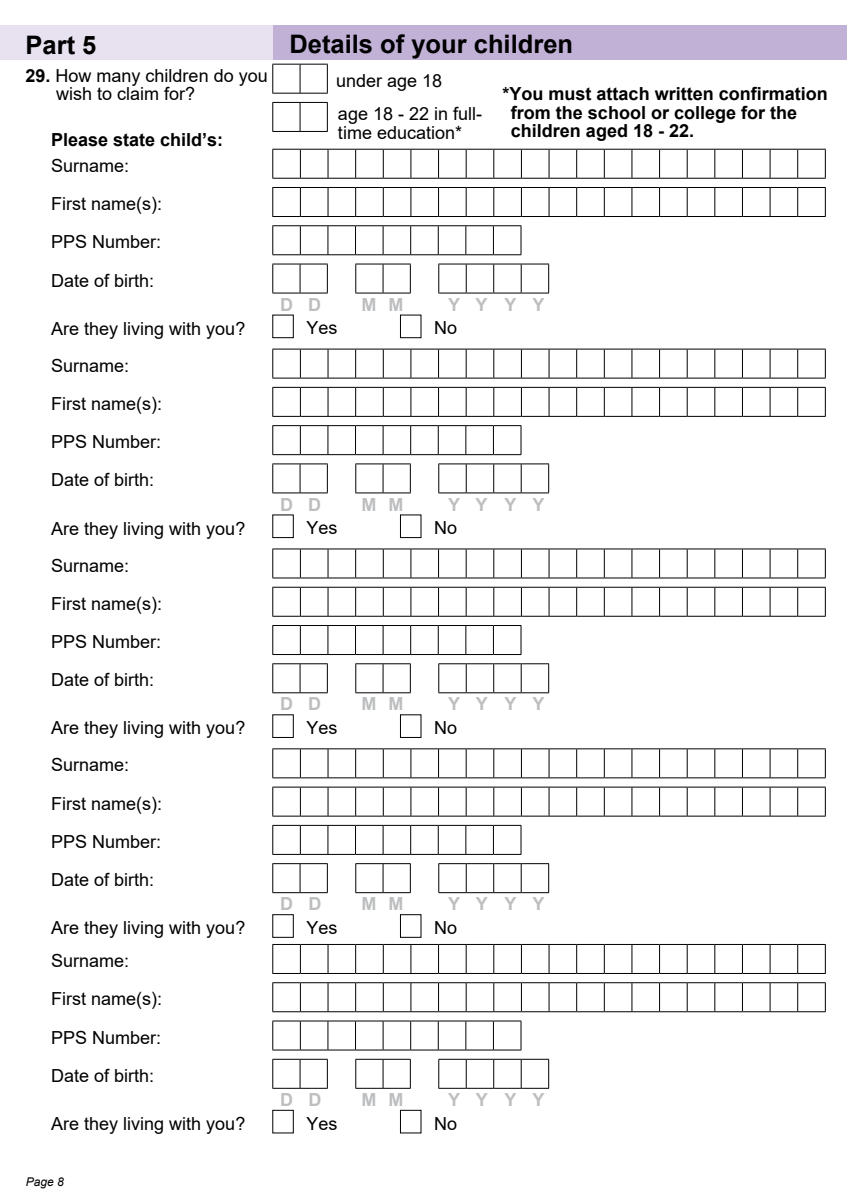
<style>
.page{position:relative;width:847px;height:1195px;background:#fff}
.page>*{position:absolute;margin:0;border:0;box-sizing:border-box;transform-origin:0 0}
.t1{font:700 25.5px "Arial";color:#000}
.t2{font:18px/18.8px "Arial";color:#000}
.t3{font:700 18px/18.8px "Arial";color:#000}
.t4{font:700 18px "Arial";color:#bcbec0}
.t5{font:italic 12px "Arial";color:#000}
.s1{font-weight:700}
</style>
<div class="page">
<div style="left:272px;top:26px;width:574px;height:34px;background:#c1b1d7"></div>
<div style="left:0;top:26px;width:272px;height:34px;background:#e7e1f0"></div>
<svg style="left:272px;top:102px;width:56px;height:30px"></svg>
<svg style="left:272px;top:64px;width:56px;height:30px"></svg>
<svg style="left:272px;top:225px;width:249px;height:30px"></svg>
<svg style="left:272px;top:149px;width:553px;height:30px"></svg>
<svg style="left:272px;top:187px;width:553px;height:30px"></svg>
<svg style="left:272px;top:264px;width:56px;height:30px"></svg>
<svg style="left:355px;top:264px;width:56px;height:30px"></svg>
<svg style="left:438px;top:264px;width:111px;height:30px"></svg>
<div style="left:400px;top:315px;width:21px;height:23px;border:1px solid #000"></div>
<svg style="left:272px;top:425px;width:249px;height:30px"></svg>
<svg style="left:272px;top:349px;width:553px;height:30px"></svg>
<svg style="left:272px;top:387px;width:553px;height:30px"></svg>
<svg style="left:272px;top:463px;width:56px;height:30px"></svg>
<svg style="left:355px;top:463px;width:56px;height:30px"></svg>
<svg style="left:438px;top:463px;width:111px;height:30px"></svg>
<div style="left:400px;top:514px;width:21px;height:24px;border:1px solid #000"></div>
<svg style="left:272px;top:625px;width:249px;height:30px"></svg>
<svg style="left:272px;top:548px;width:553px;height:31px"></svg>
<svg style="left:272px;top:587px;width:553px;height:30px"></svg>
<svg style="left:272px;top:663px;width:56px;height:30px"></svg>
<svg style="left:355px;top:663px;width:56px;height:30px"></svg>
<svg style="left:438px;top:663px;width:111px;height:30px"></svg>
<div style="left:400px;top:714px;width:21px;height:24px;border:1px solid #000"></div>
<svg style="left:272px;top:825px;width:249px;height:30px"></svg>
<svg style="left:272px;top:748px;width:553px;height:30px"></svg>
<svg style="left:272px;top:787px;width:553px;height:30px"></svg>
<svg style="left:272px;top:863px;width:56px;height:30px"></svg>
<svg style="left:355px;top:863px;width:56px;height:30px"></svg>
<svg style="left:438px;top:863px;width:111px;height:30px"></svg>
<div style="left:272px;top:914px;width:21px;height:24px;border:1px solid #000"></div>
<div style="left:400px;top:914px;width:21px;height:24px;border:1px solid #000"></div>
<svg style="left:272px;top:1020px;width:249px;height:30px"></svg>
<svg style="left:272px;top:944px;width:553px;height:30px"></svg>
<svg style="left:272px;top:982px;width:553px;height:30px"></svg>
<svg style="left:272px;top:1059px;width:56px;height:30px"></svg>
<svg style="left:355px;top:1059px;width:56px;height:30px"></svg>
<svg style="left:438px;top:1059px;width:111px;height:30px"></svg>
<div style="left:400px;top:1110px;width:21px;height:23px;border:1px solid #000"></div>
<h1 class="t1" style="left:26px;top:36px;width:72px">Part 5</h1>
<h1 class="t1" style="left:289px;top:34px;width:285px">Details of your children</h1>
<p class="t2" style="left:56px;top:68px;width:213px;text-indent:-31px"><span class="s1">29.</span> How many children do you wish to claim for?</p>
<p class="t2" style="left:336px;top:65px;width:147px;line-height:33.2px">under age 18<br>age 18 - 22 in full-</p>
<p class="t2" style="left:338px;top:125px;width:126px">time education*</p>
<p class="t3" style="left:51px;top:132px;width:174px">Please state child’s:</p>
<p class="t2" style="left:51px;top:158px;width:80px">Surname:</p>
<p class="t2" style="left:51px;top:196px;width:113px">First name(s):</p>
<p class="t2" style="left:51px;top:234px;width:112px">PPS Number:</p>
<p class="t3" style="left:510px;top:86px;width:318px;text-indent:-8px">*You must attach written confirmation from the school or college for the children aged 18 - 22.</p>
<p class="t2" style="left:51px;top:273px;width:105px">Date of birth:</p>
<p class="t2" style="left:51px;top:321px;width:196px">Are they living with you?</p>
<p class="t2" style="left:306px;top:320px;width:33px">Yes</p>
<p class="t2" style="left:434px;top:320px;width:25px">No</p>
<p class="t2" style="left:51px;top:358px;width:80px">Surname:</p>
<p class="t4" style="left:280px;top:297px;width:43px">D D</p>
<p class="t4" style="left:361px;top:297px;width:43px">M M</p>
<p class="t4" style="left:448px;top:297px;width:98px">Y Y Y Y</p>
<p class="t2" style="left:51px;top:396px;width:113px">First name(s):</p>
<p class="t2" style="left:51px;top:434px;width:112px">PPS Number:</p>
<p class="t2" style="left:51px;top:472px;width:105px">Date of birth:</p>
<p class="t2" style="left:51px;top:520px;width:196px">Are they living with you?</p>
<p class="t2" style="left:306px;top:520px;width:33px">Yes</p>
<p class="t2" style="left:434px;top:520px;width:25px">No</p>
<p class="t2" style="left:51px;top:557px;width:80px">Surname:</p>
<p class="t4" style="left:280px;top:497px;width:43px">D D</p>
<p class="t4" style="left:361px;top:497px;width:43px">M M</p>
<p class="t4" style="left:448px;top:497px;width:98px">Y Y Y Y</p>
<p class="t2" style="left:51px;top:596px;width:113px">First name(s):</p>
<p class="t2" style="left:51px;top:634px;width:112px">PPS Number:</p>
<p class="t2" style="left:51px;top:672px;width:105px">Date of birth:</p>
<p class="t2" style="left:51px;top:720px;width:196px">Are they living with you?</p>
<p class="t2" style="left:306px;top:720px;width:33px">Yes</p>
<p class="t2" style="left:434px;top:720px;width:25px">No</p>
<p class="t2" style="left:51px;top:757px;width:80px">Surname:</p>
<p class="t4" style="left:280px;top:697px;width:43px">D D</p>
<p class="t4" style="left:361px;top:697px;width:43px">M M</p>
<p class="t4" style="left:448px;top:697px;width:98px">Y Y Y Y</p>
<p class="t2" style="left:51px;top:796px;width:113px">First name(s):</p>
<p class="t2" style="left:51px;top:834px;width:112px">PPS Number:</p>
<p class="t2" style="left:51px;top:872px;width:105px">Date of birth:</p>
<p class="t2" style="left:51px;top:920px;width:196px">Are they living with you?</p>
<p class="t2" style="left:306px;top:920px;width:33px">Yes</p>
<p class="t2" style="left:434px;top:920px;width:25px">No</p>
<p class="t2" style="left:51px;top:953px;width:80px">Surname:</p>
<p class="t4" style="left:280px;top:897px;width:43px">D D</p>
<p class="t4" style="left:361px;top:897px;width:43px">M M</p>
<p class="t4" style="left:448px;top:897px;width:98px">Y Y Y Y</p>
<p class="t2" style="left:51px;top:991px;width:113px">First name(s):</p>
<p class="t2" style="left:51px;top:1029px;width:112px">PPS Number:</p>
<p class="t2" style="left:51px;top:1068px;width:105px">Date of birth:</p>
<p class="t2" style="left:51px;top:1116px;width:196px">Are they living with you?</p>
<p class="t2" style="left:306px;top:1115px;width:33px">Yes</p>
<p class="t2" style="left:434px;top:1115px;width:25px">No</p>
<p class="t4" style="left:280px;top:1093px;width:43px">D D</p>
<p class="t4" style="left:361px;top:1093px;width:43px">M M</p>
<p class="t4" style="left:448px;top:1093px;width:98px">Y Y Y Y</p>
<p class="t5" style="left:26px;top:1178px;width:40px">Page 8</p>
</div>
